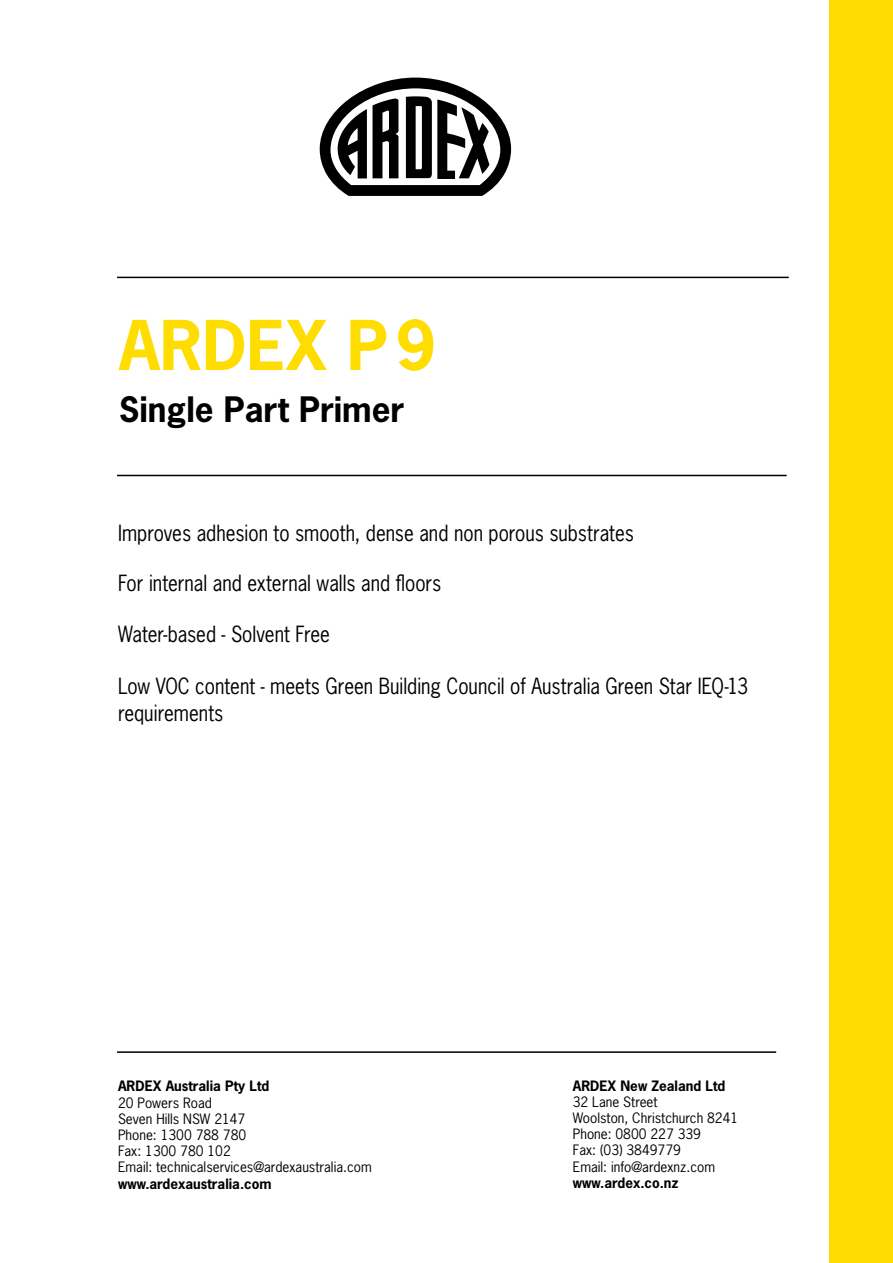
<style>
.page{position:relative;width:893px;height:1263px;background:#fff}
.page>*{position:absolute;margin:0;border:0;box-sizing:border-box;transform-origin:0 0}
.t1{font:700 64.5px "News Gothic Std";color:#fd0}
.t2{font:700 33px "News Gothic Std";color:#000}
.t3{font:21px/27px "News Gothic Std";color:#000;scale:.91 1}
.t4{font:13.5px/16.2px "News Gothic Std";color:#000}
.t5{font:700 13.5px "News Gothic Std";color:#000}
</style>
<div class="page">
<div style="left:830px;top:0;width:63px;height:1263px;background:#fd0"></div>
<svg style="left:320px;top:78px;width:191px;height:118px"></svg>
<hr style="left:117px;top:277px;width:672px;height:1px;background:#000">
<hr style="left:117px;top:475px;width:670px;height:1px;background:#000">
<hr style="left:117px;top:1051px;width:659px;height:2px;background:#000">
<h1 class="t1" style="left:119px;top:303px;width:318px">ARDEX P9</h1>
<h2 class="t2" style="left:119px;top:387px;width:287px">Single Part Primer</h2>
<h3 class="t3" style="left:118px;top:519px;width:568px">Improves adhesion to smooth, dense and non porous substrates</h3>
<h3 class="t3" style="left:118px;top:570px;width:357px">For internal and external walls and floors</h3>
<h3 class="t3" style="left:118px;top:620px;width:234px">Water-based - Solvent Free</h3>
<h3 class="t3" style="left:118px;top:672px;width:694px">Low VOC content - meets Green Building Council of Australia Green Star IEQ-13 requirements</h3>
<p class="t5" style="left:118px;top:1077px;width:153px">ARDEX Australia Pty Ltd</p>
<p class="t4" style="left:118px;top:1094px;width:255px">20 Powers Road<br>Seven Hills NSW 2147<br>Phone: 1300 788 780<br>Fax: 1300 780 102<br>Email: technicalservices@ardexaustralia.com</p>
<p class="t5" style="left:118px;top:1174px;width:155px">www.ardexaustralia.com</p>
<p class="t5" style="left:573px;top:1076px;width:154px">ARDEX New Zealand Ltd</p>
<p class="t4" style="left:573px;top:1093px;width:167px">32 Lane Street<br>Woolston, Christchurch 8241<br>Phone: 0800 227 339<br>Fax: (03) 3849779<br>Email: info@ardexnz.com</p>
<p class="t5" style="left:573px;top:1174px;width:107px">www.ardex.co.nz</p>
</div>
